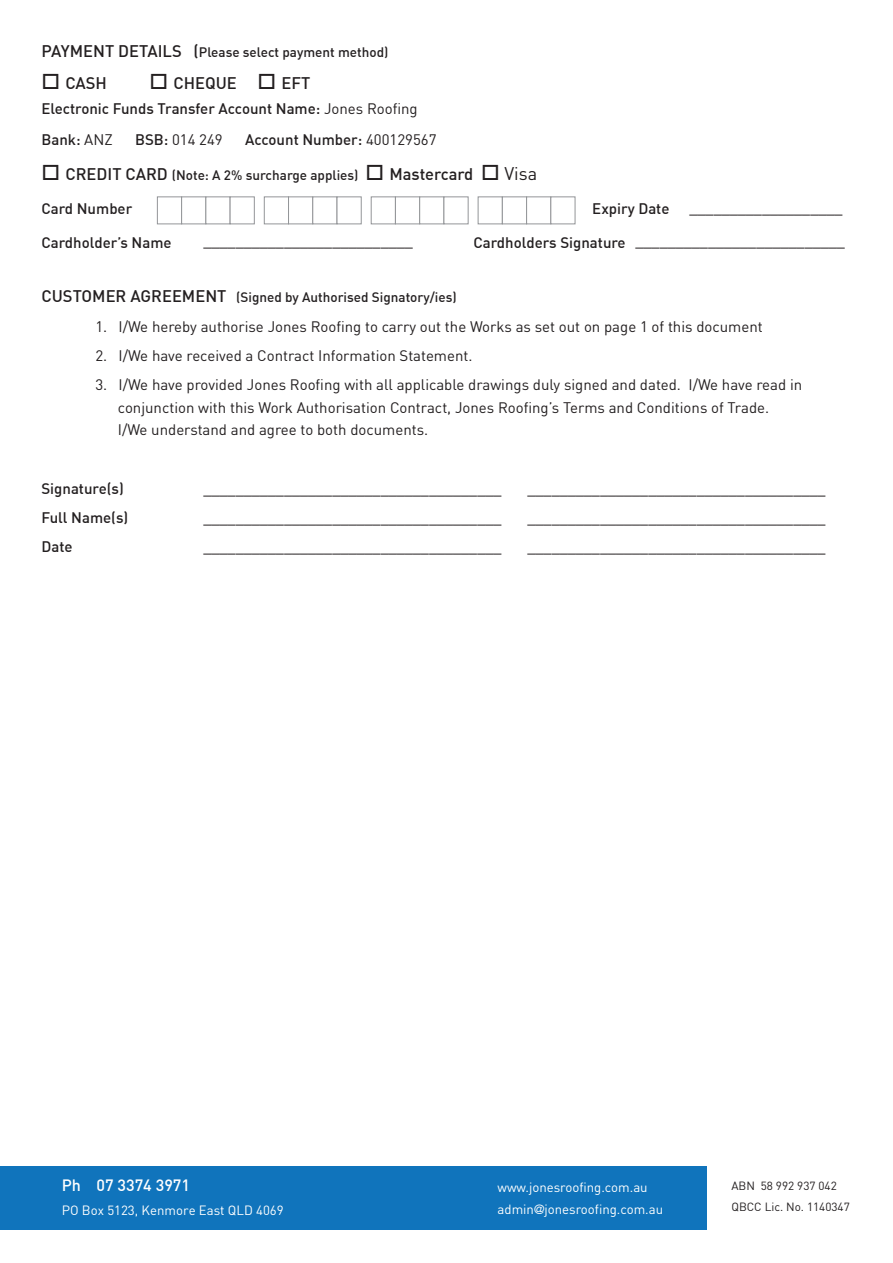
<style>
.page{position:relative;width:893px;height:1263px;background:#fff}
.page>*{position:absolute;margin:0;border:0;box-sizing:border-box;transform-origin:0 0}
.t1{font:500 16.5px "DIN";color:#231f20}
.t2{font:500 16.05px "DIN";color:#fff}
.t3{font:15px/22.5px "DIN";color:#231f20}
.t4{font:500 15px "DIN";color:#231f20}
.t5{font:500 13.5px "DIN";color:#231f20}
.t6{font:13.2px "DIN";color:#fff}
.t7{font:11.7px/20.5px "DIN";color:#231f20}
.s1{font-size:16.5px}
.s2{font-weight:400}
.s3{font-weight:500}
.s4{font-weight:400;font-size:18px}
.s5{font-family:"Helvetica 57";font-stretch:condensed}
</style>
<div class="page">
<div style="left:0;top:1166px;width:707px;height:64px;background:#1074bc"></div>
<div style="left:157px;top:197px;width:25px;height:27px;background:#fff;border:1px solid #939598"></div>
<div style="left:181px;top:197px;width:25px;height:27px;background:#fff;border:1px solid #939598"></div>
<div style="left:206px;top:197px;width:24px;height:27px;background:#fff;border:1px solid #939598"></div>
<div style="left:230px;top:197px;width:24px;height:27px;background:#fff;border:1px solid #939598"></div>
<div style="left:264px;top:197px;width:25px;height:27px;background:#fff;border:1px solid #939598"></div>
<div style="left:288px;top:197px;width:25px;height:27px;background:#fff;border:1px solid #939598"></div>
<div style="left:313px;top:197px;width:24px;height:27px;background:#fff;border:1px solid #939598"></div>
<div style="left:337px;top:197px;width:24px;height:27px;background:#fff;border:1px solid #939598"></div>
<div style="left:371px;top:197px;width:25px;height:27px;background:#fff;border:1px solid #939598"></div>
<div style="left:395px;top:197px;width:25px;height:27px;background:#fff;border:1px solid #939598"></div>
<div style="left:419px;top:197px;width:25px;height:27px;background:#fff;border:1px solid #939598"></div>
<div style="left:478px;top:197px;width:24px;height:27px;background:#fff;border:1px solid #939598"></div>
<div style="left:502px;top:197px;width:25px;height:27px;background:#fff;border:1px solid #939598"></div>
<div style="left:526px;top:197px;width:25px;height:27px;background:#fff;border:1px solid #939598"></div>
<p class="t5" style="left:41px;top:44px;width:348px"><span class="s1">PAYMENT DETAILS (</span>Please select payment method)</p>
<p class="t1" style="left:41px;top:73px;width:67px">□ CASH</p>
<p class="t1" style="left:149px;top:73px;width:162px">□ CHEQUE □ EFT</p>
<p class="t4" style="left:41px;top:99px;width:378px">Electronic Funds Transfer Account Name: <span class="s2">Jones Roofing</span></p>
<p class="t4" style="left:41px;top:130px;width:73px">Bank: <span class="s2">ANZ</span></p>
<p class="t3" style="left:135px;top:128px;width:89px"><span class="s3">BSB:</span> 014 249</p>
<p class="t4" style="left:245px;top:130px;width:193px">Account Number: <span class="s2">400129567</span></p>
<p class="t5" style="left:41px;top:167px;width:497px">□ <span class="s1">CREDIT CARD</span> (Note: A 2% surcharge applies) □ <span class="s1">Mastercard</span> □ <span class="s4">Visa</span></p>
<p class="t4" style="left:41px;top:199px;width:92px">Card Number</p>
<p class="t4" style="left:592px;top:199px;width:79px">Expiry Date</p>
<p class="t3" style="left:689px;top:196px;width:155px">___________________</p>
<p class="t4" style="left:41px;top:233px;width:132px">Cardholder’s Name</p>
<p class="t3" style="left:203px;top:229px;width:211px">__________________________</p>
<p class="t3" style="left:473px;top:229px;width:373px"><span class="s3">Cardholders Signature</span> __________________________</p>
<p class="t5" style="left:41px;top:289px;width:417px"><span class="s1">CUSTOMER AGREEMENT</span> (Signed by Authorised Signatory/ies)</p>
<p class="t3" style="left:95px;top:315px;width:669px">1. I/We hereby authorise Jones Roofing to carry out the Works as set out on page 1 of this document</p>
<p class="t3" style="left:95px;top:344px;width:379px">2. I/We have received a Contract Information Statement.</p>
<p class="t3" style="left:118px;top:373px;width:686px;text-indent:-22px">3. I/We have provided Jones Roofing with all applicable drawings duly signed and dated. I/We have read in conjunction with this Work Authorisation Contract, Jones Roofing’s Terms and Conditions of Trade.<br>I/We understand and agree to both documents.</p>
<p class="t4" style="left:41px;top:479px;width:84px">Signature(s)</p>
<p class="t4" style="left:41px;top:508px;width:88px">Full Name(s)</p>
<p class="t4" style="left:41px;top:537px;width:33px">Date</p>
<p class="t3" style="left:203px;top:477px;width:300px">_____________________________________</p>
<p class="t3" style="left:527px;top:477px;width:300px">_____________________________________</p>
<p class="t3" style="left:203px;top:506px;width:300px">_____________________________________</p>
<p class="t3" style="left:527px;top:506px;width:300px">_____________________________________</p>
<p class="t3" style="left:203px;top:535px;width:300px">_____________________________________</p>
<p class="t3" style="left:527px;top:535px;width:300px">_____________________________________</p>
<p class="t2" style="left:62px;top:1175px;width:130px">Ph 07 3374 3971</p>
<p class="t6" style="left:62px;top:1201px;width:223px">PO Box 5123, Kenmore East QLD 4069</p>
<p class="t6" style="left:498px;top:1178px;width:152px">www.jonesroofing.com.au</p>
<p class="t6" style="left:498px;top:1201px;width:167px">admin<span class="s5">@</span>jonesroofing.com.au</p>
<p class="t7" style="left:731px;top:1175px;width:120px">ABN 58 992 937 042<br>QBCC Lic. No. 1140347</p>
</div>
